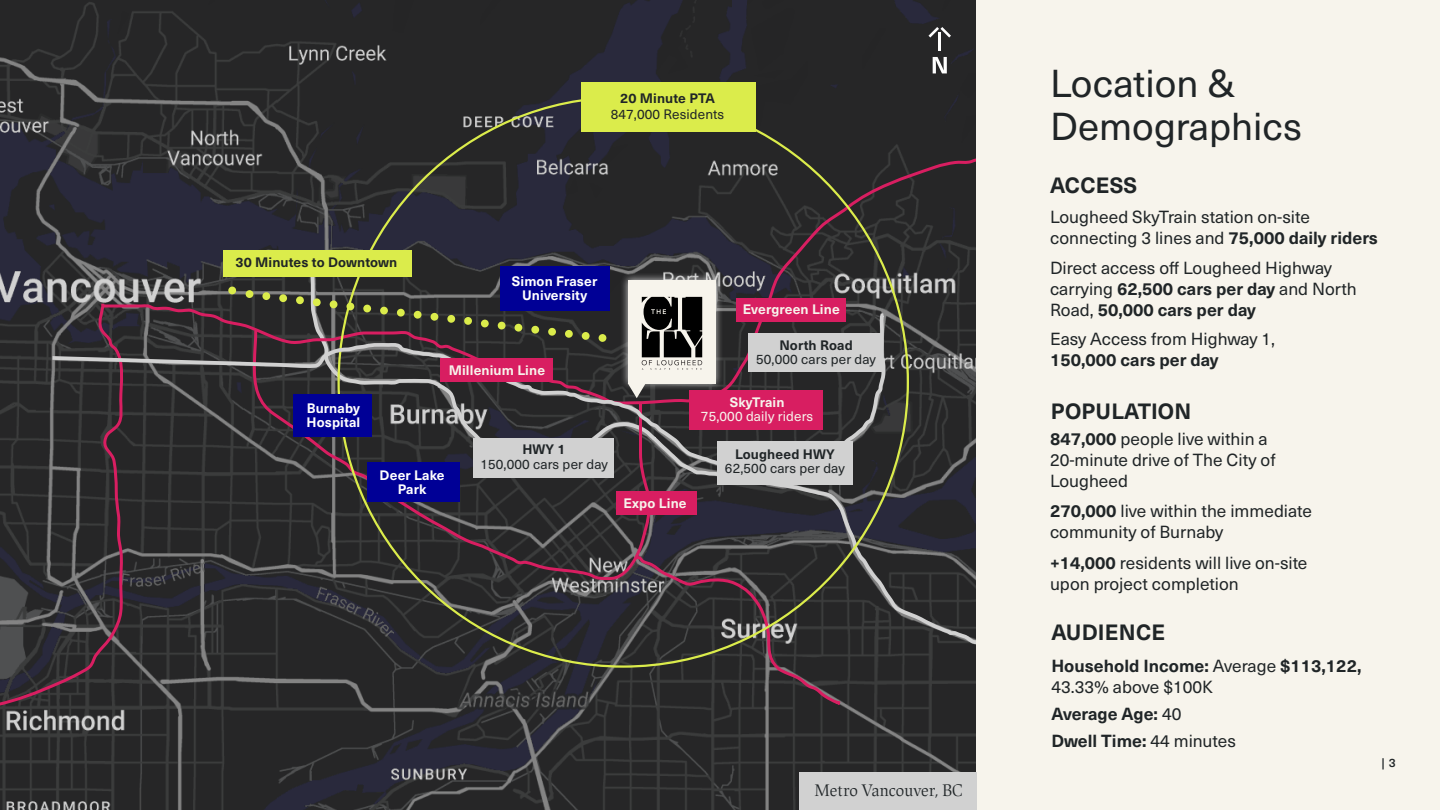
<style>
.page{position:relative;width:1440px;height:810px;background:#fff}
.page>*{position:absolute;margin:0;border:0;box-sizing:border-box;transform-origin:0 0}
.t1{font:38.25px "Neue Haas Unica W1 G";color:#202527}
.t2{font:700 21.75px "Neue Haas Unica W1 G";letter-spacing:.01em;color:#202527}
.t3{font:17.25px/21px "Neue Haas Unica W1 G";color:#202527}
.t4{font:700 17.25px/21px "Neue Haas Unica W1 G";color:#202527}
.t5{font:17.25px "Lapture Display";color:#202527}
.t6{font:13.5px "Neue Haas Unica W1 G";letter-spacing:.01em;color:#202527}
.t7{font:700 13.5px "Neue Haas Unica W1 G";letter-spacing:.01em;color:#202527}
.t8{font:700 13.5px "Neue Haas Unica W1 G";letter-spacing:.01em;color:#fff}
.t9{font:700 13.5px "Neue Haas Unica W1 G";letter-spacing:.01em;color:#f7f4ec}
.t10{font:13.5px "Neue Haas Unica W1 G";letter-spacing:.01em;color:#f7f4ec}
.t11{font:500 12px "Neue Haas Unica W1 G";color:#202527}
.s1{font-weight:700}
.s2{font-weight:400}
</style>
<div class="page">
<img style="left:0;top:0;width:976px;height:810px">
<svg style="left:434px;top:406px;width:542px;height:239px;background:#353538"></svg>
<svg style="left:0;top:301px;width:129px;height:415px;background:#353135"></svg>
<svg style="left:632px;top:556px;width:263px;height:164px;background:#363332"></svg>
<svg style="left:633px;top:156px;width:343px;height:250px;background:#343233"></svg>
<svg style="left:100px;top:303px;width:520px;height:37px;background:#362c31"></svg>
<svg style="left:251px;top:328px;width:402px;height:254px;background:#363133"></svg>
<div style="left:976px;top:0;width:464px;height:810px;background:#f7f4ec"></div>
<div style="left:620px;top:273px;width:103px;height:118px;background:#fff;opacity:.75"></div>
<div style="left:628px;top:280px;width:88px;height:103px;background:#f7f4ec"></div>
<svg style="left:642px;top:297px;width:60px;height:43px;background:#30302e"></svg>
<svg style="left:245px;top:290px;width:9px;height:8px"></svg>
<svg style="left:262px;top:292px;width:8px;height:8px"></svg>
<svg style="left:279px;top:294px;width:8px;height:8px"></svg>
<svg style="left:296px;top:269px;width:159px;height:71px;background:#423d37"></svg>
<svg style="left:464px;top:317px;width:8px;height:8px"></svg>
<svg style="left:481px;top:319px;width:8px;height:9px"></svg>
<svg style="left:498px;top:321px;width:8px;height:9px"></svg>
<svg style="left:514px;top:324px;width:9px;height:8px"></svg>
<svg style="left:531px;top:326px;width:8px;height:8px"></svg>
<svg style="left:548px;top:328px;width:8px;height:8px"></svg>
<svg style="left:565px;top:330px;width:8px;height:8px"></svg>
<svg style="left:582px;top:332px;width:8px;height:8px"></svg>
<svg style="left:598px;top:334px;width:9px;height:6px"></svg>
<svg style="left:228px;top:286px;width:8px;height:9px"></svg>
<svg style="left:928px;top:27px;width:23px;height:11px"></svg>
<hr style="left:938px;top:32px;width:3px;height:19px;background:#fff">
<svg style="left:933px;top:57px;width:14px;height:16px"></svg>
<div style="left:500px;top:266px;width:110px;height:45px;background:#000096"></div>
<div style="left:368px;top:462px;width:92px;height:40px;background:#000096"></div>
<div style="left:224px;top:250px;width:188px;height:27px;background:#dbec4b"></div>
<div style="left:581px;top:82px;width:175px;height:50px;background:#dbec4b"></div>
<div style="left:748px;top:333px;width:134px;height:39px;background:#d1d1d1"></div>
<div style="left:799px;top:772px;width:178px;height:38px;background:#d1d1d1"></div>
<svg style="left:49px;top:340px;width:745px;height:149px;background:#4a474c"></svg>
<div style="left:718px;top:441px;width:135px;height:44px;background:#d1d1d1"></div>
<div style="left:689px;top:391px;width:134px;height:39px;background:#d81e61"></div>
<div style="left:440px;top:359px;width:113px;height:23px;background:#d81e61"></div>
<div style="left:616px;top:491px;width:80px;height:24px;background:#d81e61"></div>
<div style="left:737px;top:299px;width:109px;height:23px;background:#d81e61"></div>
<div style="left:293px;top:394px;width:79px;height:43px;background:#000096"></div>
<h5 class="t7" style="left:620px;top:87px;width:96px">20 Minute PTA</h5>
<h5 class="t6" style="left:611px;top:104px;width:115px">847,000 Residents</h5>
<h5 class="t7" style="left:236px;top:252px;width:163px">30 Minutes to Downtown</h5>
<h5 class="t8" style="left:307px;top:397px;width:54px">Burnaby</h5>
<h5 class="t8" style="left:306px;top:412px;width:55px">Hospital</h5>
<h5 class="t8" style="left:512px;top:270px;width:87px">Simon Fraser</h5>
<h5 class="t8" style="left:522px;top:285px;width:67px">University</h5>
<h5 class="t9" style="left:449px;top:360px;width:98px">Millenium Line</h5>
<h5 class="t9" style="left:743px;top:299px;width:99px">Evergreen Line</h5>
<h5 class="t7" style="left:779px;top:334px;width:75px">North Road</h5>
<h5 class="t6" style="left:756px;top:349px;width:121px">50,000 cars per day</h5>
<h5 class="t9" style="left:730px;top:392px;width:56px">SkyTrain</h5>
<h5 class="t10" style="left:701px;top:407px;width:114px">75,000 daily riders</h5>
<h5 class="t8" style="left:380px;top:465px;width:67px">Deer Lake</h5>
<h5 class="t8" style="left:398px;top:479px;width:30px">Park</h5>
<h5 class="t7" style="left:522px;top:439px;width:45px">HWY 1</h5>
<h5 class="t6" style="left:480px;top:454px;width:129px">150,000 cars per day</h5>
<h5 class="t9" style="left:624px;top:493px;width:65px">Expo Line</h5>
<h5 class="t7" style="left:735px;top:444px;width:101px">Lougheed HWY</h5>
<h5 class="t6" style="left:725px;top:459px;width:121px">62,500 cars per day</h5>
<h4 class="t5" style="left:815px;top:780px;width:150px">Metro Vancouver, BC</h4>
<h2 class="t1" style="left:1050px;top:55px;width:187px">Location &amp;</h2>
<h2 class="t1" style="left:1050px;top:99px;width:253px">Demographics</h2>
<h5 class="t2" style="left:1050px;top:168px;width:89px">ACCESS</h5>
<h2 class="t3" style="left:1050px;top:205px;width:261px">Lougheed SkyTrain station on-site</h2>
<h2 class="t3" style="left:1050px;top:226px;width:329px">connecting 3 lines and <span class="s1">75,000 daily riders</span></h2>
<h2 class="t3" style="left:1050px;top:256px;width:283px">Direct access off Lougheed Highway</h2>
<h2 class="t4" style="left:1050px;top:277px;width:308px"><span class="s2">carrying</span> 62,500 cars per day <span class="s2">and North<br>Road,</span> 50,000 cars per day</h2>
<h2 class="t3" style="left:1050px;top:327px;width:227px">Easy Access from Highway 1,</h2>
<h2 class="t4" style="left:1050px;top:348px;width:170px">150,000 cars per day</h2>
<h5 class="t2" style="left:1051px;top:395px;width:142px">POPULATION</h5>
<h2 class="t3" style="left:1050px;top:428px;width:227px"><span class="s1">847,000</span> people live within a<br>20-minute drive of The City of<br>Lougheed</h2>
<h2 class="t3" style="left:1050px;top:500px;width:263px"><span class="s1">270,000</span> live within the immediate community of Burnaby</h2>
<h2 class="t3" style="left:1050px;top:551px;width:259px"><span class="s1">+14,000</span> residents will live on-site upon project completion</h2>
<h5 class="t2" style="left:1051px;top:616px;width:115px">AUDIENCE</h5>
<h2 class="t4" style="left:1051px;top:655px;width:312px">Household Income: <span class="s2">Average</span> $113,122,<br><span class="s2">43.33% above $100K</span></h2>
<h2 class="t4" style="left:1051px;top:702px;width:131px">Average Age: <span class="s2">40</span></h2>
<h2 class="t4" style="left:1051px;top:729px;width:186px">Dwell Time: <span class="s2">44 minutes</span></h2>
<p class="t11" style="left:1382px;top:754px;width:16px">| 3</p>
</div>
